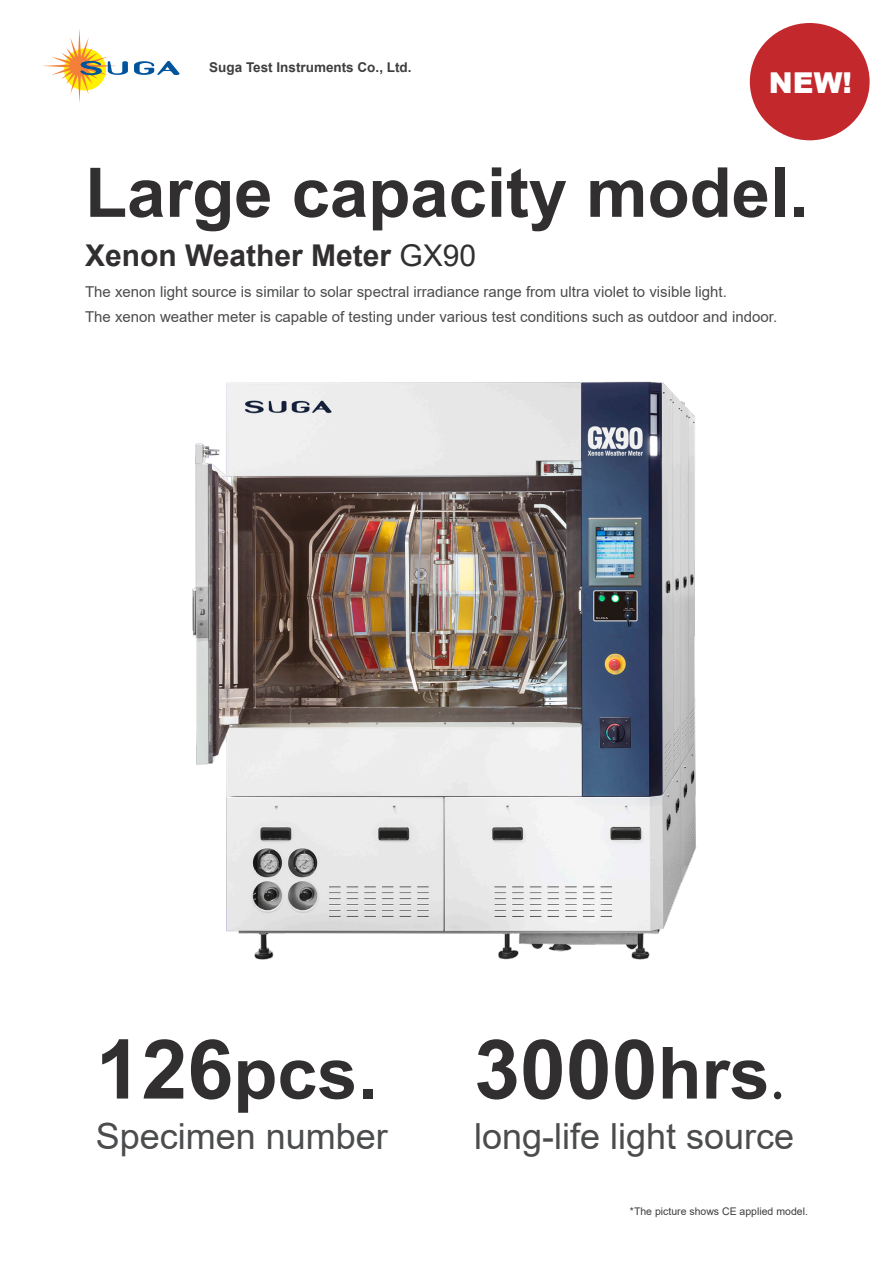
<style>
.page{position:relative;width:893px;height:1263px;background:#fff}
.page>*{position:absolute;margin:0;border:0;box-sizing:border-box;transform-origin:0 0}
.中タイトル{font:700 82.5px "Arial";color:#312f30}
.中タイトル-2{font:700 72px "Arial";color:#312f30}
.トップタイトル{font:700 69px "Arial";color:#312f30}
.中タイトル-3{font:36px "Arial";color:#4b4c4d}
.製品名{font:700 30px "Arial";color:#312f30}
.型式{font:900 28.8px "Arial";color:#fff}
.本文{font:15px "Arial";color:#4b4c4d}
.本文-2{font:700 13.5px "Arial";color:#3e3e3f}
.本文-3{font:10.5px "Arial";color:#3e3e3f}
.s1{font-weight:400}
.s2{font-size:82.5px}
.s3{font-size:72px}
.s4{font-family:"Koz Min Pr 6 N";font-weight:400;font-size:72px}
</style>
<div class="page">
<img style="left:192px;top:381px;width:504px;height:579px">
<div style="left:750px;top:23px;width:120px;height:117px;background:#c3282d;border-radius:50%"></div>
<svg style="left:134px;top:61px;width:46px;height:14px"></svg>
<svg style="left:42px;top:29px;width:86px;height:74px"></svg>
<p class="本文-2" style="left:209px;top:58px;width:204px">Suga Test Instruments Co., Ltd.</p>
<p class="型式" style="left:769px;top:62px;width:85px">NEW!</p>
<p class="トップタイトル" style="left:85px;top:144px;width:725px">Large capacity model.</p>
<p class="製品名" style="left:85px;top:234px;width:393px">Xenon Weather Meter <span class="s1">GX90</span></p>
<p class="本文" style="left:85px;top:282px;width:643px">The xenon light source is similar to solar spectral irradiance range from ultra violet to visible light.</p>
<p class="本文" style="left:85px;top:306px;width:694px">The xenon weather meter is capable of testing under various test conditions such as outdoor and indoor.</p>
<p class="中タイトル-2" style="left:96px;top:1022px;width:283px"><span class="s2">126</span>pcs.</p>
<p class="中タイトル-3" style="left:96px;top:1111px;width:294px">Specimen number</p>
<p class="中タイトル" style="left:474px;top:1011px;width:313px">3000<span class="s3">hrs</span><span class="s4">.</span></p>
<p class="中タイトル-3" style="left:474px;top:1111px;width:322px">long-life light source</p>
<p class="本文-3" style="left:630px;top:1204px;width:179px">*The picture shows CE applied model.</p>
</div>
